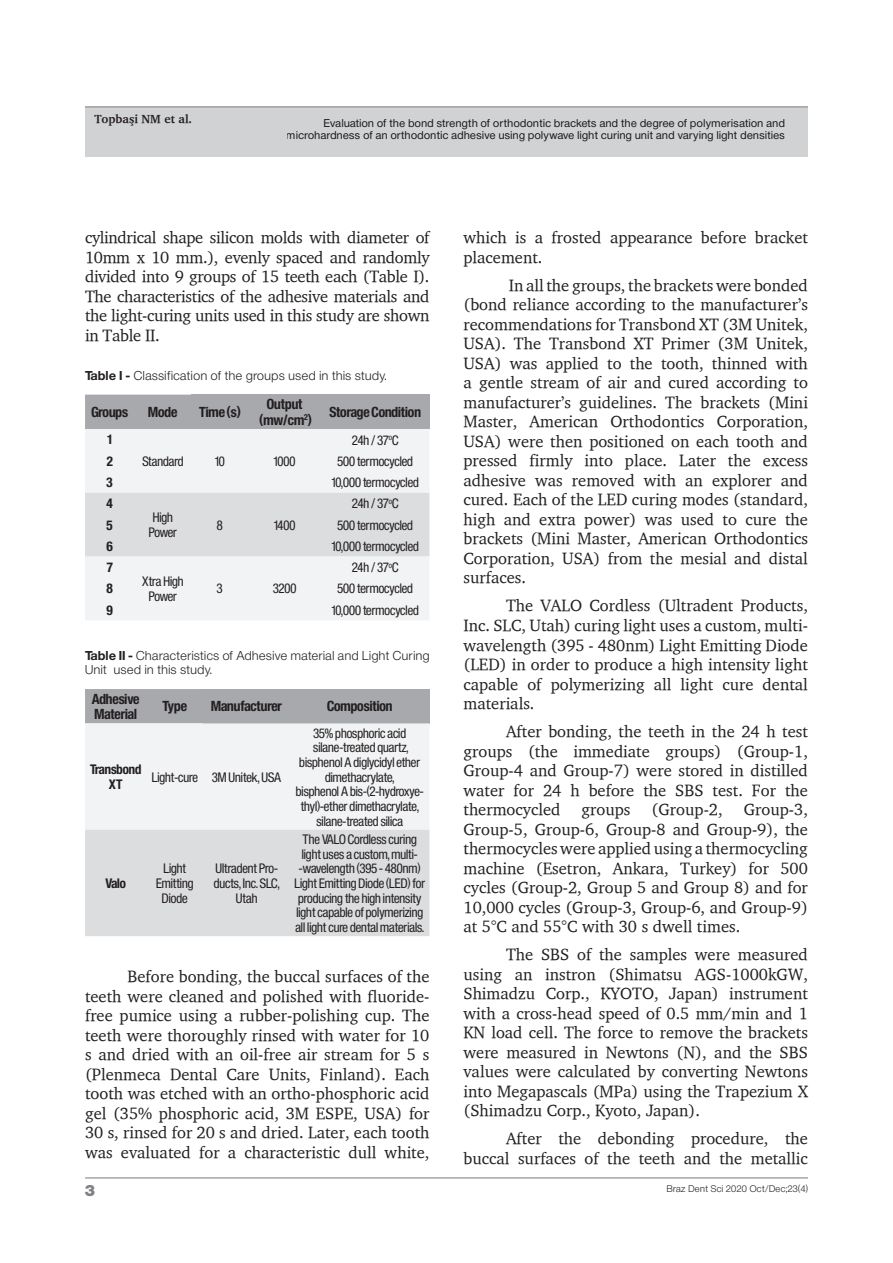
<style>
.page{position:relative;width:893px;height:1263px;background:#fff}
.page>*{position:absolute;margin:0;border:0;box-sizing:border-box;transform-origin:0 0}
.t1{font:16.5px/19.5px "Charter";color:#231f20;text-align:justify}
.t2{font:15px "Sh Europa Nr 2 Ultra";color:#808285}
.t3{font:700 13.5px/15.5px "Sh Europa Nr 2 Con";color:#231f20;text-align:center}
.t4{font:12.75px/14.7px "Sh Europa Nr 2 Con";color:#231f20;text-align:center}
.t5{font:700 12.75px/14.7px "Sh Europa Nr 2 Con";color:#231f20;text-align:center}
.t6{font:12px/14.4px "Sh Europa Nr 2 Light";letter-spacing:.05em;color:#231f20}
.t7{font:700 12px "Charter";color:#231f20}
.t8{font:10.5px/12.6px "Sh Europa Nr 2";letter-spacing:.05em;color:#231f20;text-align:right}
.t9{font:9px "Sh Europa Nr 2 Light";letter-spacing:.05em;color:#231f20}
.s1{font-family:"Sh Europa Nr 2";font-weight:700}
</style>
<div class="page">
<div style="left:85px;top:107px;width:723px;height:50px;background:#d1d2d4"></div>
<hr style="left:85px;top:106px;width:723px;height:1px;background:#808285">
<hr style="left:85px;top:1177px;width:723px;height:1px;background:#808285">
<svg style="left:85px;top:395px;width:344px;height:225px"></svg>
<svg style="left:85px;top:689px;width:344px;height:247px"></svg>
<p class="t7" style="left:94px;top:111px;width:99px">Topbaşi NM et al.</p>
<p class="t8" style="left:287px;top:116px;width:499px">Evaluation of the bond strength of orthodontic brackets and the degree of polymerisation and microhardness of an orthodontic adhesive using polywave light curing unit and varying light densities</p>
<p class="t1" style="left:85px;top:228px;width:346px">cylindrical shape silicon molds with diameter of 10mm x 10 mm.), evenly spaced and randomly divided into 9 groups of 15 teeth each (Table I).<br>The characteristics of the adhesive materials and the light-curing units used in this study are shown in Table II.</p>
<p class="t6" style="left:85px;top:369px;width:303px"><span class="s1">Table I -</span> Classification of the groups used in this study.</p>
<p class="t3" style="left:91px;top:404px;width:38px">Groups</p>
<p class="t3" style="left:148px;top:404px;width:31px">Mode</p>
<p class="t3" style="left:199px;top:404px;width:43px">Time (s)</p>
<p class="t3" style="left:259px;top:397px;width:54px">Output (mw/cm<sup>2</sup>)</p>
<p class="t3" style="left:330px;top:404px;width:93px">Storage Condition</p>
<p class="t5" style="left:108px;top:432px;width:6px">1</p>
<p class="t4" style="left:142px;top:454px;width:43px">Standard</p>
<p class="t4" style="left:215px;top:454px;width:11px">10</p>
<p class="t4" style="left:274px;top:454px;width:23px">1000</p>
<p class="t4" style="left:352px;top:433px;width:48px">24h / 37<sup>o</sup>C</p>
<p class="t5" style="left:107px;top:454px;width:8px">2</p>
<p class="t4" style="left:338px;top:454px;width:77px">500 termocycled</p>
<p class="t5" style="left:107px;top:475px;width:8px">3</p>
<p class="t4" style="left:332px;top:475px;width:89px">10,000 termocycled</p>
<p class="t5" style="left:107px;top:496px;width:8px">4</p>
<p class="t4" style="left:149px;top:510px;width:30px">High<br>Power</p>
<p class="t4" style="left:217px;top:518px;width:7px">8</p>
<p class="t4" style="left:274px;top:518px;width:23px">1400</p>
<p class="t4" style="left:352px;top:496px;width:48px">24h / 37<sup>o</sup>C</p>
<p class="t5" style="left:107px;top:518px;width:8px">5</p>
<p class="t4" style="left:338px;top:518px;width:77px">500 termocycled</p>
<p class="t5" style="left:106px;top:539px;width:8px">6</p>
<p class="t4" style="left:332px;top:539px;width:89px">10,000 termocycled</p>
<p class="t5" style="left:107px;top:560px;width:8px">7</p>
<p class="t4" style="left:142px;top:574px;width:43px">Xtra High<br>Power</p>
<p class="t4" style="left:217px;top:581px;width:7px">3</p>
<p class="t4" style="left:273px;top:581px;width:25px">3200</p>
<p class="t4" style="left:352px;top:560px;width:48px">24h / 37<sup>o</sup>C</p>
<p class="t5" style="left:106px;top:581px;width:8px">8</p>
<p class="t4" style="left:338px;top:581px;width:77px">500 termocycled</p>
<p class="t5" style="left:106px;top:603px;width:8px">9</p>
<p class="t4" style="left:332px;top:603px;width:89px">10,000 termocycled</p>
<p class="t6" style="left:85px;top:648px;width:346px"><span class="s1">Table II -</span> Characteristics of Adhesive material and Light Curing<br>Unit used in this study.</p>
<p class="t3" style="left:92px;top:691px;width:49px;text-align:left">Adhesive<br>Material</p>
<p class="t3" style="left:163px;top:699px;width:26px">Type</p>
<p class="t3" style="left:211px;top:699px;width:72px">Manufacturer</p>
<p class="t3" style="left:327px;top:699px;width:67px">Composition</p>
<p class="t5" style="left:90px;top:762px;width:53px">Transbond<br>XT</p>
<p class="t4" style="left:152px;top:769px;width:131px">Light-cure 3M Unitek, USA</p>
<p class="t5" style="left:105px;top:876px;width:22px">Valo</p>
<p class="t4" style="left:156px;top:861px;width:39px">Light<br>Emitting<br>Diode</p>
<p class="t4" style="left:214px;top:861px;width:67px">Ultradent Pro&shy;ducts, Inc. SLC,<br>Utah</p>
<p class="t4" style="left:296px;top:725px;width:129px">35% phosphoric acid silane-treated quartz, bisphenol A diglycidyl ether dimethacrylate,<br>bisphenol A bis-(2-hydroxye&shy;thyl)-ether dimethacrylate, silane-treated silica</p>
<p class="t4" style="left:294px;top:832px;width:132px">The VALO Cordless curing light uses a custom, multi--wavelength (395 - 480nm)<br>Light Emitting Diode (LED) for producing the high intensity light capable of polymerizing all light cure dental materials.</p>
<p class="t1" style="left:85px;top:966px;width:346px;text-indent:43px">Before bonding, the buccal surfaces of the teeth were cleaned and polished with fluoride&shy;free pumice using a rubber-polishing cup. The teeth were thoroughly rinsed with water for 10 s and dried with an oil-free air stream for 5 s (Plenmeca Dental Care Units, Finland). Each tooth was etched with an ortho-phosphoric acid gel (35% phosphoric acid, 3M ESPE, USA) for 30 s, rinsed for 20 s and dried. Later, each tooth was evaluated for a characteristic dull white,</p>
<p class="t1" style="left:463px;top:228px;width:346px">which is a frosted appearance before bracket placement.</p>
<p class="t1" style="left:463px;top:275px;width:346px;text-indent:45px">In all the groups, the brackets were bonded (bond reliance according to the manufacturer’s recommendations for Transbond XT (3M Unitek, USA). The Transbond XT Primer (3M Unitek, USA) was applied to the tooth, thinned with a gentle stream of air and cured according to manufacturer’s guidelines. The brackets (Mini Master, American Orthodontics Corporation, USA) were then positioned on each tooth and pressed firmly into place. Later the excess adhesive was removed with an explorer and cured. Each of the LED curing modes (standard, high and extra power) was used to cure the brackets (Mini Master, American Orthodontics Corporation, USA) from the mesial and distal surfaces.</p>
<p class="t1" style="left:463px;top:596px;width:346px;text-indent:43px">The VALO Cordless (Ultradent Products, Inc. SLC, Utah) curing light uses a custom, multi&shy;wavelength (395 - 480nm) Light Emitting Diode (LED) in order to produce a high intensity light capable of polymerizing all light cure dental materials.</p>
<p class="t1" style="left:463px;top:721px;width:346px;text-indent:43px">After bonding, the teeth in the 24 h test groups (the immediate groups) (Group-1, Group-4 and Group-7) were stored in distilled water for 24 h before the SBS test. For the thermocycled</p>
<p class="t1" style="left:582px;top:799px;width:50px">groups</p>
<p class="t1" style="left:652px;top:799px;width:73px">(Group-2,</p>
<p class="t1" style="left:463px;top:799px;width:346px;text-indent:280px">Group-3, Group-5, Group-6, Group-8 and Group-9), the thermocycles were applied using a thermocycling machine (Esetron, Ankara, Turkey) for 500 cycles (Group-2, Group 5 and Group 8) and for 10,000 cycles (Group-3, Group-6, and Group-9) at 5°C and 55°C with 30 s dwell times.</p>
<p class="t1" style="left:463px;top:944px;width:346px;text-indent:43px">The SBS of the samples were measured using an instron (Shimatsu AGS-1000kGW, Shimadzu Corp., KYOTO, Japan) instrument with a cross-head speed of 0.5 mm/min and 1<br>KN load cell. The force to remove the brackets were measured in Newtons (N), and the SBS values were calculated by converting Newtons into Megapascals (MPa) using the Trapezium X (Shimadzu Corp., Kyoto, Japan).</p>
<p class="t1" style="left:463px;top:1128px;width:346px;text-align:right">After the debonding procedure, the buccal surfaces of the teeth and the metallic</p>
<p class="t2" style="left:85px;top:1182px;width:11px">3</p>
<p class="t9" style="left:667px;top:1183px;width:143px">Braz Dent Sci 2020 Oct/Dec;23(4)</p>
</div>
